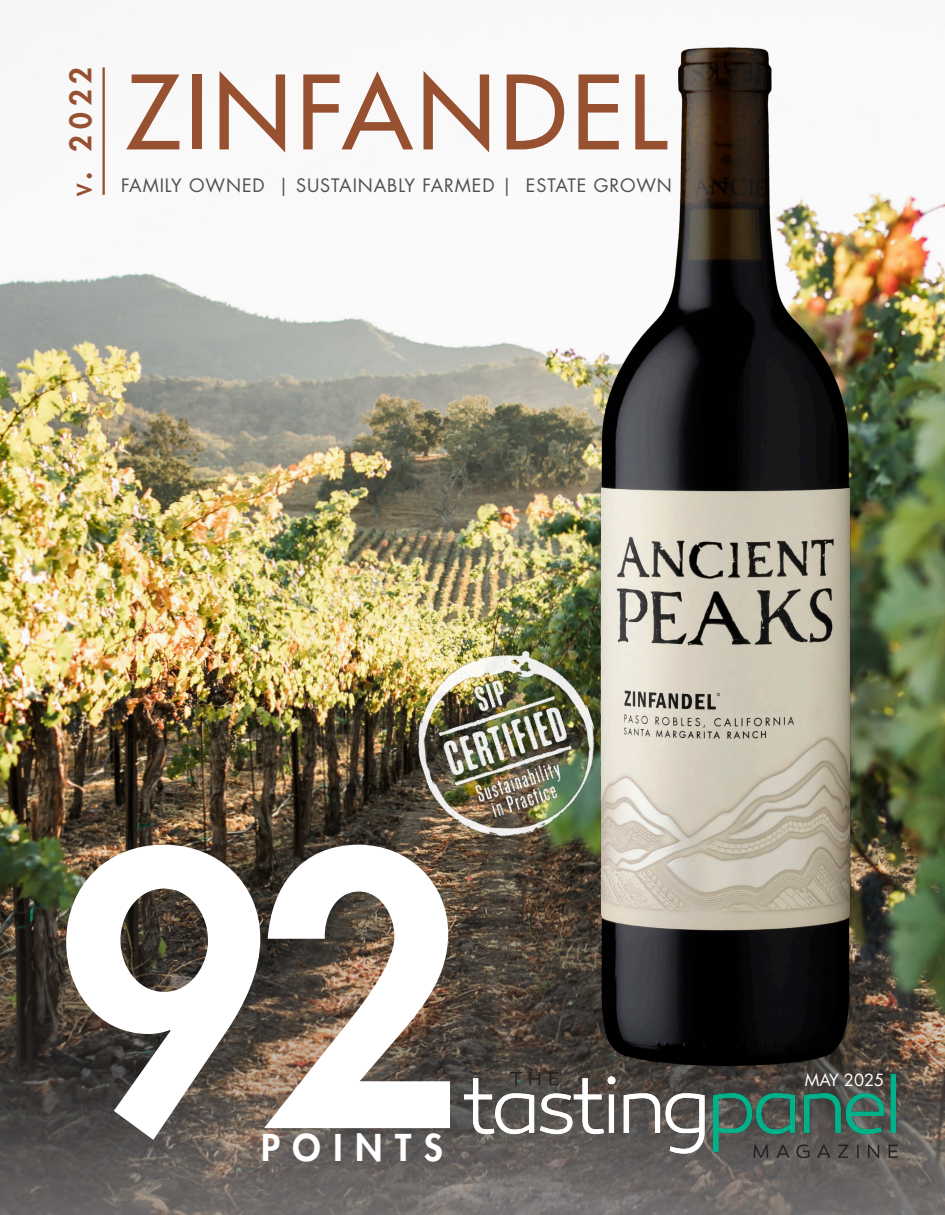
<style>
.page{position:relative;width:945px;height:1215px;background:#fff}
.page>*{position:absolute;margin:0;border:0;box-sizing:border-box;transform-origin:0 0}
.t1{font:800 366.3px "Futura Std";color:#fff}
.t2{font:500 99.45px "Futura Std";letter-spacing:.05em;color:#975030}
.t3{font:800 36px "Futura Std";letter-spacing:.35em;color:#fff}
.t4{font:800 28.95px "Futura Std";color:#975030}
.t5{font:18px "Futura Std";letter-spacing:.05em;color:#505052}
.t6{font:16.35px "Futura Std";color:#fff}
.s1{font-size:19.2px}
</style>
<div class="page">
<img style="left:0;top:67px;width:945px;height:732px">
<img style="left:0;top:799px;width:945px;height:416px">
<img style="left:396px;top:632px;width:198px;height:226px">
<img style="left:464px;top:1072px;width:433px;height:86px">
<hr style="left:103px;top:67px;width:2px;height:128px;background:#975030">
<img style="left:594px;top:47px;width:265px;height:1026px">
<p class="t4" style="left:62px;top:196px;width:130px;rotate:-90deg"><span class="s1">V</span>. 2022</p>
<p class="t2" style="left:125px;top:50px;width:543px">ZINFANDEL</p>
<p class="t5" style="left:121px;top:173px;width:552px">FAMILY OWNED | SUSTAINABLY FARMED | ESTATE GROWN</p>
<p class="t1" style="left:57px;top:761px;width:410px">92</p>
<p class="t3" style="left:261px;top:1125px;width:183px">POINTS</p>
<p class="t6" style="left:805px;top:1069px;width:81px">MAY 2025</p>
</div>
